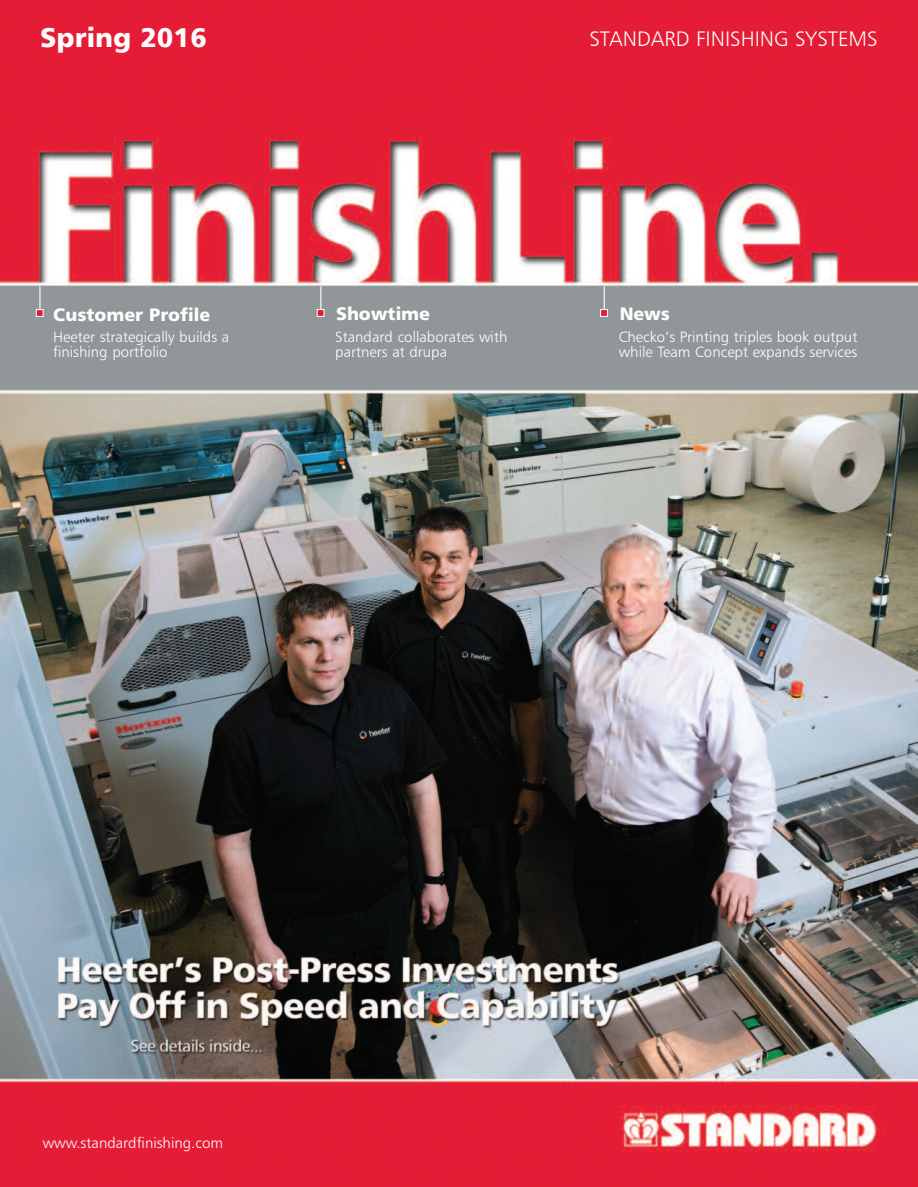
<style>
.page{position:relative;width:918px;height:1187px;background:#fff}
.page>*{position:absolute;margin:0;border:0;box-sizing:border-box;transform-origin:0 0}
.t1{font:27px "Humanist 777 BT Black B";color:#fff}
.t2{font:21px "Humanist 777 BT Light B";color:#fff}
.t3{font:18px "Humanist 777 BT Black B";color:#fff}
.t4{font:15px/15px "Humanist 777 BT Light B";color:#fff}
</style>
<div class="page">
<img style="left:0;top:0;width:917px;height:1187px">
<hr style="left:39px;top:286px;width:2px;height:28px;background:#fff">
<svg style="left:38px;top:311px;width:4px;height:4px"></svg>
<div style="left:36px;top:309px;width:8px;height:8px;border:1px solid #fff"></div>
<svg style="left:318px;top:286px;width:6px;height:29px"></svg>
<div style="left:317px;top:309px;width:7px;height:8px;border:1px solid #fff"></div>
<svg style="left:601px;top:286px;width:6px;height:29px"></svg>
<div style="left:600px;top:309px;width:8px;height:8px;border:1px solid #fff"></div>
<h1 class="t1" style="left:40px;top:22px;width:168px">Spring 2016</h1>
<h2 class="t2" style="left:589px;top:27px;width:290px">STANDARD FINISHING SYSTEMS</h2>
<p class="t3" style="left:53px;top:304px;width:158px">Customer Profile</p>
<p class="t3" style="left:336px;top:304px;width:95px">Showtime</p>
<p class="t3" style="left:620px;top:304px;width:52px">News</p>
<p class="t4" style="left:53px;top:329px;width:178px">Heeter strategically builds a finishing portfolio</p>
<p class="t4" style="left:619px;top:329px;width:240px">Checko’s Printing triples book output while Team Concept expands services</p>
<p class="t4" style="left:335px;top:329px;width:174px">Standard collaborates with partners at drupa</p>
<p class="t4" style="left:43px;top:1135px;width:182px">www.standardfinishing.com</p>
</div>
